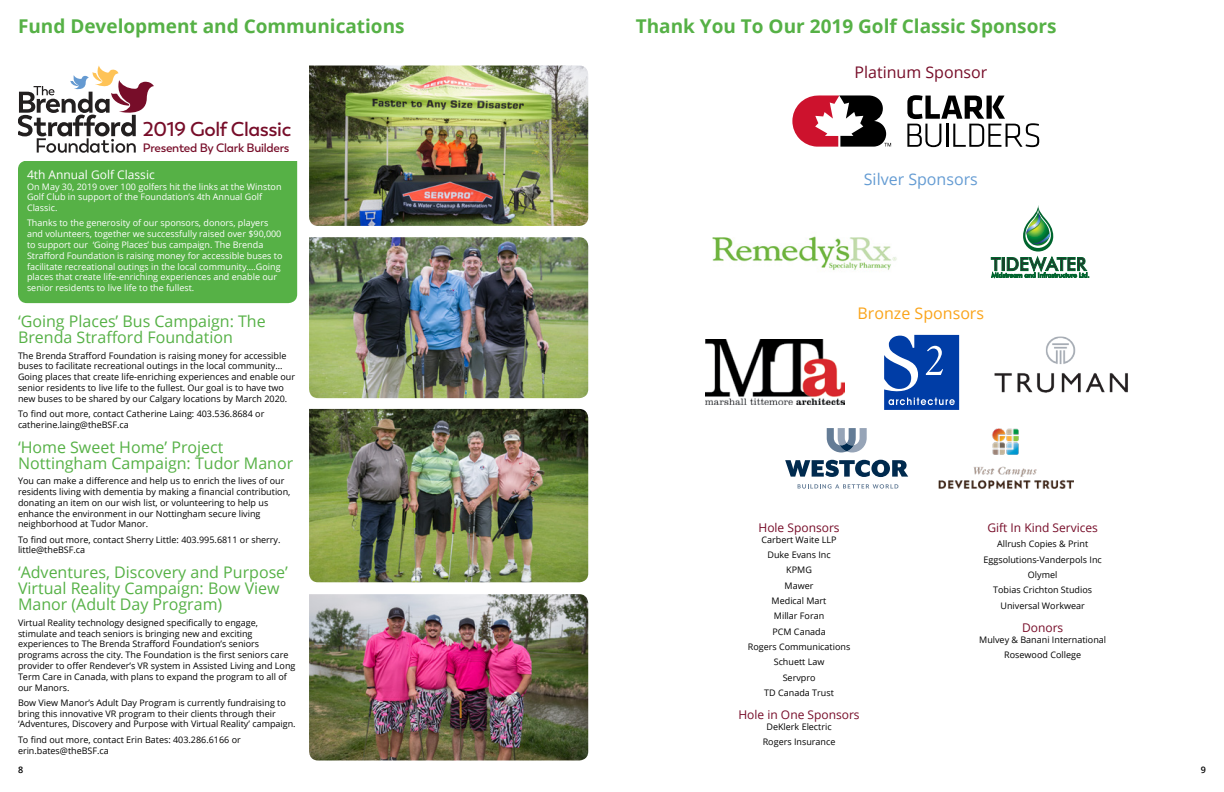
<style>
.page{position:relative;width:1224px;height:792px;background:#fff}
.page>*{position:absolute;margin:0;border:0;box-sizing:border-box;transform-origin:0 0}
.t1{font:600 20px "Trenda";letter-spacing:-.02em;color:#770d29}
.H1_Article_Title{font:700 19px "Open Sans";color:#56b146}
.t2{font:16px/16px "Open Sans";color:#56b146}
.t3{font:16px "Open Sans";color:#770d29}
.t4{font:16px "Open Sans";color:#659cd3}
.t5{font:16px "Open Sans";color:#faa41a}
.t6{font:600 12.1px "Trenda";letter-spacing:-.02em;color:#770d29}
.t7{font:12px "Open Sans";color:#770d29}
.t8{font:12px "Open Sans";color:#fff}
.t9{font:9px/10.8px "Open Sans";color:#000}
.t10{font:9px/10.8px "Open Sans";color:#fff}
.t11{font:600 9px "Open Sans";color:#000}
</style>
<div class="page">
<div style="left:18px;top:161px;width:279px;height:142px;background:#56b146"></div>
<img style="left:309px;top:66px;width:279px;height:160px">
<img style="left:309px;top:237px;width:279px;height:161px">
<img style="left:309px;top:409px;width:279px;height:173px">
<img style="left:309px;top:594px;width:279px;height:166px">
<svg style="left:18px;top:66px;width:136px;height:87px"></svg>
<svg style="left:907px;top:95px;width:132px;height:52px"></svg>
<svg style="left:792px;top:95px;width:99px;height:52px"></svg>
<img style="left:712px;top:236px;width:185px;height:35px">
<svg style="left:990px;top:205px;width:100px;height:74px"></svg>
<img style="left:705px;top:339px;width:140px;height:65px">
<svg style="left:884px;top:335px;width:75px;height:75px;background:#2c5eb5"></svg>
<img style="left:994px;top:373px;width:134px;height:20px">
<img style="left:1044px;top:336px;width:34px;height:46px">
<img style="left:939px;top:429px;width:134px;height:60px">
<svg style="left:827px;top:428px;width:40px;height:24px"></svg>
<svg style="left:785px;top:460px;width:123px;height:17px"></svg>
<svg style="left:798px;top:484px;width:100px;height:5px"></svg>
<p class="H1_Article_Title" style="left:18px;top:12px;width:388px">Fund Development and Communications</p>
<p class="H1_Article_Title" style="left:636px;top:12px;width:422px">Thank You To Our 2019 Golf Classic Sponsors</p>
<p class="t1" style="left:143px;top:117px;width:150px">2019 Golf Classic</p>
<p class="t6" style="left:143px;top:141px;width:148px">Presented By Clark Builders</p>
<h3 class="t8" style="left:27px;top:166px;width:129px">4th Annual Golf Classic</h3>
<p class="t10" style="left:27px;top:181px;width:256px">On May 30, 2019 over 100 golfers hit the links at the Winston<br>Golf Club in support of the Foundation’s 4th Annual Golf<br>Classic.</p>
<p class="t10" style="left:27px;top:218px;width:257px">Thanks to the generosity of our sponsors, donors, players and volunteers, together we successfully raised over $90,000 to support our ‘Going Places’ bus campaign. The Brenda Strafford Foundation is raising money for accessible buses to facilitate recreational outings in the local community….Going places that create life-enriching experiences and enable our senior residents to live life to the fullest.</p>
<h2 class="t2" style="left:18px;top:313px;width:249px">‘Going Places’ Bus Campaign: The<br>Brenda Strafford Foundation</h2>
<p class="t9" style="left:18px;top:350px;width:279px">The Brenda Strafford Foundation is raising money for accessible buses to facilitate recreational outings in the local community… Going places that create life-enriching experiences and enable our senior residents to live life to the fullest. Our goal is to have two new buses to be shared by our Calgary locations by March 2020.</p>
<p class="t9" style="left:18px;top:408px;width:248px">To find out more, contact Catherine Laing: 403.536.8684 or catherine.laing@theBSF.ca</p>
<h2 class="t2" style="left:18px;top:439px;width:277px">‘Home Sweet Home’ Project<br>Nottingham Campaign: Tudor Manor</h2>
<p class="t9" style="left:18px;top:475px;width:274px">You can make a difference and help us to enrich the lives of our residents living with dementia by making a financial contribution, donating an item on our wish list, or volunteering to help us enhance the environment in our Nottingham secure living neighborhood at Tudor Manor.</p>
<p class="t9" style="left:18px;top:534px;width:264px">To find out more, contact Sherry Little: 403.995.6811 or sherry. little@theBSF.ca</p>
<h2 class="t2" style="left:18px;top:564px;width:272px">‘Adventures, Discovery and Purpose’<br>Virtual Reality Campaign: Bow View<br>Manor (Adult Day Program)</h2>
<p class="t9" style="left:18px;top:617px;width:279px">Virtual Reality technology designed specifically to engage, stimulate and teach seniors is bringing new and exciting experiences to The Brenda Strafford Foundation’s seniors programs across the city. The Foundation is the first seniors care provider to offer Rendever’s VR system in Assisted Living and Long Term Care in Canada, with plans to expand the program to all of our Manors.</p>
<p class="t9" style="left:18px;top:697px;width:279px">Bow View Manor’s Adult Day Program is currently fundraising to bring this innovative VR program to their clients through their ‘Adventures, Discovery and Purpose with Virtual Reality’ campaign.</p>
<p class="t9" style="left:18px;top:734px;width:224px">To find out more, contact Erin Bates: 403.286.6166 or erin.bates@theBSF.ca</p>
<h2 class="t3" style="left:854px;top:61px;width:134px">Platinum Sponsor</h2>
<h2 class="t4" style="left:864px;top:168px;width:116px">Silver Sponsors</h2>
<h2 class="t5" style="left:858px;top:302px;width:128px">Bronze Sponsors</h2>
<h3 class="t7" style="left:759px;top:520px;width:83px">Hole Sponsors</h3>
<p class="t9" style="left:762px;top:534px;width:77px">Carbert Waite LLP</p>
<p class="t9" style="left:767px;top:549px;width:65px">Duke Evans Inc</p>
<p class="t9" style="left:786px;top:565px;width:27px">KPMG</p>
<p class="t9" style="left:785px;top:580px;width:30px">Mawer</p>
<p class="t9" style="left:772px;top:595px;width:56px">Medical Mart</p>
<p class="t9" style="left:774px;top:610px;width:52px">Millar Foran</p>
<p class="t9" style="left:772px;top:626px;width:55px">PCM Canada</p>
<p class="t9" style="left:748px;top:641px;width:104px">Rogers Communications</p>
<p class="t9" style="left:774px;top:656px;width:52px">Schuett Law</p>
<p class="t9" style="left:783px;top:672px;width:34px">Servpro</p>
<p class="t9" style="left:764px;top:687px;width:71px">TD Canada Trust</p>
<h3 class="t7" style="left:738px;top:707px;width:123px">Hole in One Sponsors</h3>
<p class="t9" style="left:766px;top:721px;width:67px">DeKlerk Electric</p>
<p class="t9" style="left:763px;top:736px;width:74px">Rogers Insurance</p>
<p class="t7" style="left:987px;top:520px;width:112px">Gift In Kind Services</p>
<p class="t9" style="left:997px;top:538px;width:93px">Allrush Copies &amp; Print</p>
<p class="t9" style="left:984px;top:554px;width:120px">Eggsolutions-Vanderpols Inc</p>
<p class="t9" style="left:1028px;top:569px;width:31px">Olymel</p>
<p class="t9" style="left:993px;top:584px;width:100px">Tobias Crichton Studios</p>
<p class="t9" style="left:1000px;top:600px;width:86px">Universal Workwear</p>
<h3 class="t7" style="left:1022px;top:619px;width:43px">Donors</h3>
<p class="t9" style="left:979px;top:634px;width:128px">Mulvey &amp; Banani International</p>
<p class="t9" style="left:1004px;top:649px;width:78px">Rosewood College</p>
<p class="t11" style="left:18px;top:763px;width:7px">8</p>
<p class="t11" style="left:1201px;top:763px;width:7px">9</p>
</div>
